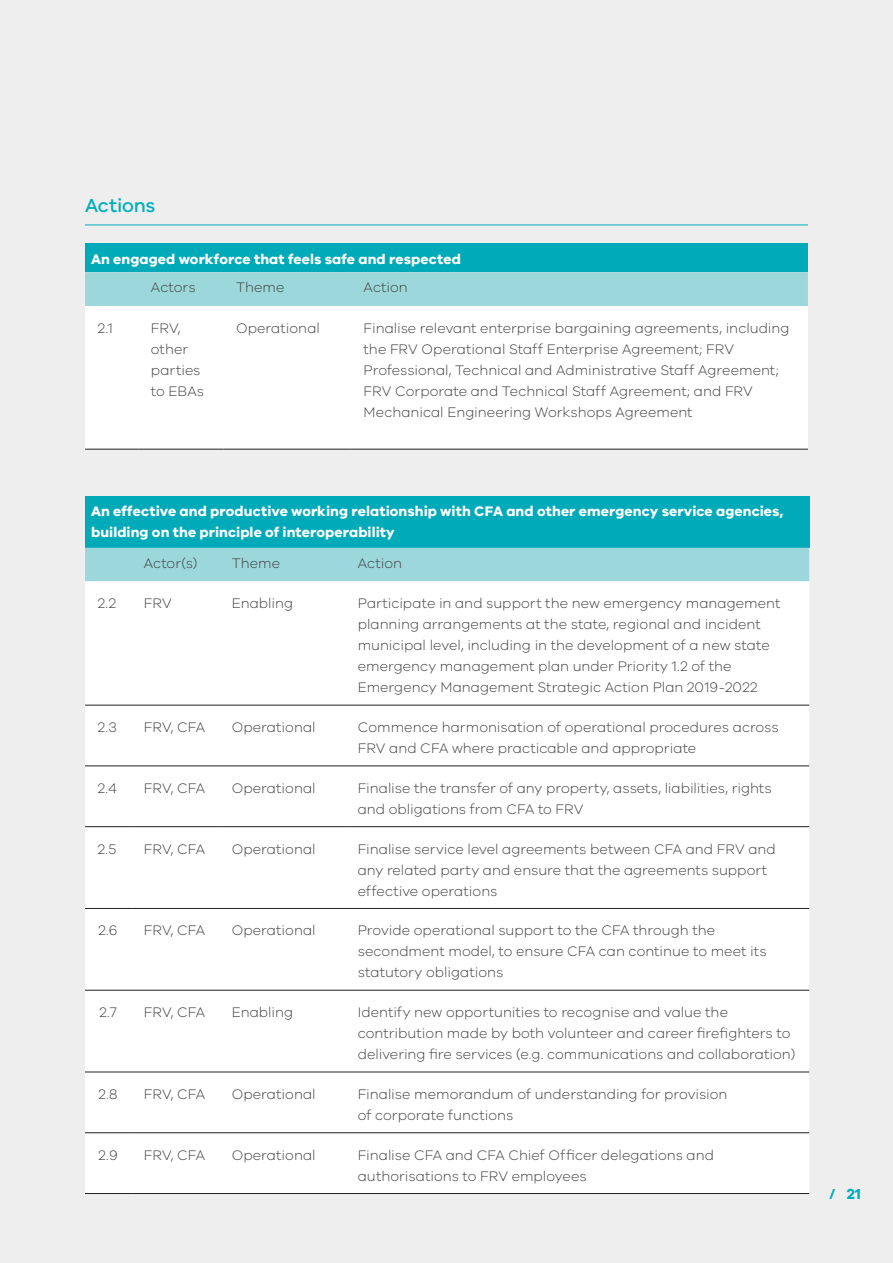
<style>
.page{position:relative;width:893px;height:1263px;background:#fff}
.page>*{position:absolute;margin:0;border:0;box-sizing:border-box;transform-origin:0 0}
.t1{font:500 19.5px "VIC";letter-spacing:-.01em;color:#00afbd}
.t2{font:700 15px "VIC";color:#00afbd}
.Body{font:300 14.25px/21px "VIC";color:#3e3e3f}
.Body-2{font:700 14.25px/21px "VIC";letter-spacing:.005em;color:#fff}
</style>
<div class="page">
<div style="left:1px;top:0;width:892px;height:1263px;background:#eeeeef"></div>
<hr style="left:85px;top:225px;width:723px;height:1px;background:#00afbd">
<div style="left:85px;top:243px;width:723px;height:29px;background:#00aab8"></div>
<div style="left:85px;top:272px;width:723px;height:34px;background:#9cd8db"></div>
<div style="left:85px;top:306px;width:723px;height:143px;background:#fff"></div>
<hr style="left:85px;top:449px;width:53px;height:1px;background:#231f20">
<hr style="left:138px;top:449px;width:85px;height:1px;background:#231f20">
<hr style="left:223px;top:449px;width:128px;height:1px;background:#231f20">
<hr style="left:351px;top:449px;width:457px;height:1px;background:#231f20">
<div style="left:85px;top:496px;width:724px;height:52px;background:#00aab8"></div>
<div style="left:85px;top:548px;width:724px;height:33px;background:#9cd8db"></div>
<div style="left:85px;top:582px;width:724px;height:611px;background:#fff"></div>
<hr style="left:85px;top:705px;width:46px;height:1px;background:#231f20">
<hr style="left:131px;top:705px;width:88px;height:1px;background:#231f20">
<hr style="left:219px;top:705px;width:126px;height:1px;background:#231f20">
<hr style="left:345px;top:705px;width:464px;height:1px;background:#231f20">
<hr style="left:85px;top:766px;width:46px;height:1px;background:#231f20">
<hr style="left:131px;top:766px;width:88px;height:1px;background:#231f20">
<hr style="left:219px;top:766px;width:126px;height:1px;background:#231f20">
<hr style="left:345px;top:766px;width:464px;height:1px;background:#231f20">
<hr style="left:85px;top:826px;width:46px;height:1px;background:#231f20">
<hr style="left:131px;top:826px;width:88px;height:1px;background:#231f20">
<hr style="left:219px;top:826px;width:126px;height:1px;background:#231f20">
<hr style="left:345px;top:826px;width:464px;height:1px;background:#231f20">
<hr style="left:85px;top:908px;width:46px;height:1px;background:#231f20">
<hr style="left:131px;top:908px;width:88px;height:1px;background:#231f20">
<hr style="left:219px;top:908px;width:126px;height:1px;background:#231f20">
<hr style="left:345px;top:908px;width:464px;height:1px;background:#231f20">
<hr style="left:85px;top:990px;width:46px;height:1px;background:#231f20">
<hr style="left:131px;top:990px;width:88px;height:1px;background:#231f20">
<hr style="left:219px;top:990px;width:126px;height:1px;background:#231f20">
<hr style="left:345px;top:990px;width:464px;height:1px;background:#231f20">
<hr style="left:85px;top:1072px;width:46px;height:1px;background:#231f20">
<hr style="left:131px;top:1072px;width:88px;height:1px;background:#231f20">
<hr style="left:219px;top:1072px;width:126px;height:1px;background:#231f20">
<hr style="left:345px;top:1072px;width:464px;height:1px;background:#231f20">
<hr style="left:85px;top:1132px;width:46px;height:1px;background:#231f20">
<hr style="left:131px;top:1132px;width:88px;height:1px;background:#231f20">
<hr style="left:219px;top:1132px;width:126px;height:1px;background:#231f20">
<hr style="left:345px;top:1132px;width:464px;height:1px;background:#231f20">
<hr style="left:85px;top:1193px;width:46px;height:1px;background:#231f20">
<hr style="left:131px;top:1193px;width:88px;height:1px;background:#231f20">
<hr style="left:219px;top:1193px;width:126px;height:1px;background:#231f20">
<hr style="left:345px;top:1193px;width:464px;height:1px;background:#231f20">
<h2 class="t1" style="left:85px;top:194px;width:72px">Actions</h2>
<p class="Body-2" style="left:91px;top:248px;width:371px">An engaged workforce that feels safe and respected</p>
<p class="Body" style="left:151px;top:277px;width:46px">Actors</p>
<p class="Body" style="left:236px;top:277px;width:50px">Theme</p>
<p class="Body" style="left:364px;top:277px;width:46px">Action</p>
<p class="Body" style="left:98px;top:317px;width:16px">2.1</p>
<p class="Body" style="left:151px;top:317px;width:55px">FRV, other parties to EBAs</p>
<p class="Body" style="left:236px;top:317px;width:85px">Operational</p>
<p class="Body" style="left:364px;top:317px;width:427px">Finalise relevant enterprise bargaining agreements, including the FRV Operational Staff Enterprise Agreement; FRV Professional, Technical and Administrative Staff Agreement; FRV Corporate and Technical Staff Agreement; and FRV Mechanical Engineering Workshops Agreement</p>
<p class="Body-2" style="left:91px;top:500px;width:694px">An effective and productive working relationship with CFA and other emergency service agencies, building on the principle of interoperability</p>
<p class="Body" style="left:144px;top:552px;width:55px">Actor(s)</p>
<p class="Body" style="left:232px;top:552px;width:50px">Theme</p>
<p class="Body" style="left:358px;top:552px;width:46px">Action</p>
<p class="Body" style="left:98px;top:593px;width:20px">2.2</p>
<p class="Body" style="left:144px;top:593px;width:29px">FRV</p>
<p class="Body" style="left:232px;top:593px;width:63px">Enabling</p>
<p class="Body" style="left:358px;top:593px;width:424px">Participate in and support the new emergency management planning arrangements at the state, regional and incident municipal level, including in the development of a new state emergency management plan under Priority 1.2 of the Emergency Management Strategic Action Plan 2019-2022</p>
<p class="Body" style="left:98px;top:716px;width:21px">2.3</p>
<p class="Body" style="left:144px;top:716px;width:63px">FRV, CFA</p>
<p class="Body" style="left:232px;top:716px;width:85px">Operational</p>
<p class="Body" style="left:358px;top:716px;width:423px">Commence harmonisation of operational procedures across<br>FRV and CFA where practicable and appropriate</p>
<p class="Body" style="left:98px;top:777px;width:21px">2.4</p>
<p class="Body" style="left:144px;top:777px;width:63px">FRV, CFA</p>
<p class="Body" style="left:232px;top:777px;width:85px">Operational</p>
<p class="Body" style="left:358px;top:777px;width:415px">Finalise the transfer of any property, assets, liabilities, rights and obligations from CFA to FRV</p>
<p class="Body" style="left:98px;top:838px;width:20px">2.5</p>
<p class="Body" style="left:144px;top:838px;width:63px">FRV, CFA</p>
<p class="Body" style="left:232px;top:838px;width:85px">Operational</p>
<p class="Body" style="left:358px;top:838px;width:419px">Finalise service level agreements between CFA and FRV and any related party and ensure that the agreements support effective operations</p>
<p class="Body" style="left:98px;top:920px;width:21px">2.6</p>
<p class="Body" style="left:144px;top:920px;width:63px">FRV, CFA</p>
<p class="Body" style="left:232px;top:920px;width:85px">Operational</p>
<p class="Body" style="left:358px;top:920px;width:410px">Provide operational support to the CFA through the secondment model, to ensure CFA can continue to meet its statutory obligations</p>
<p class="Body" style="left:99px;top:1001px;width:19px">2.7</p>
<p class="Body" style="left:144px;top:1001px;width:63px">FRV, CFA</p>
<p class="Body" style="left:232px;top:1001px;width:63px">Enabling</p>
<p class="Body" style="left:358px;top:1001px;width:439px">Identify new opportunities to recognise and value the contribution made by both volunteer and career firefighters to delivering fire services (e.g. communications and collaboration)</p>
<p class="Body" style="left:98px;top:1083px;width:21px">2.8</p>
<p class="Body" style="left:144px;top:1083px;width:63px">FRV, CFA</p>
<p class="Body" style="left:232px;top:1083px;width:85px">Operational</p>
<p class="Body" style="left:358px;top:1083px;width:371px">Finalise memorandum of understanding for provision of corporate functions</p>
<p class="Body" style="left:98px;top:1144px;width:21px">2.9</p>
<p class="Body" style="left:144px;top:1144px;width:63px">FRV, CFA</p>
<p class="Body" style="left:232px;top:1144px;width:85px">Operational</p>
<p class="Body" style="left:358px;top:1144px;width:358px">Finalise CFA and CFA Chief Officer delegations and authorisations to FRV employees</p>
<p class="t2" style="left:829px;top:1185px;width:34px">/ 21</p>
</div>
